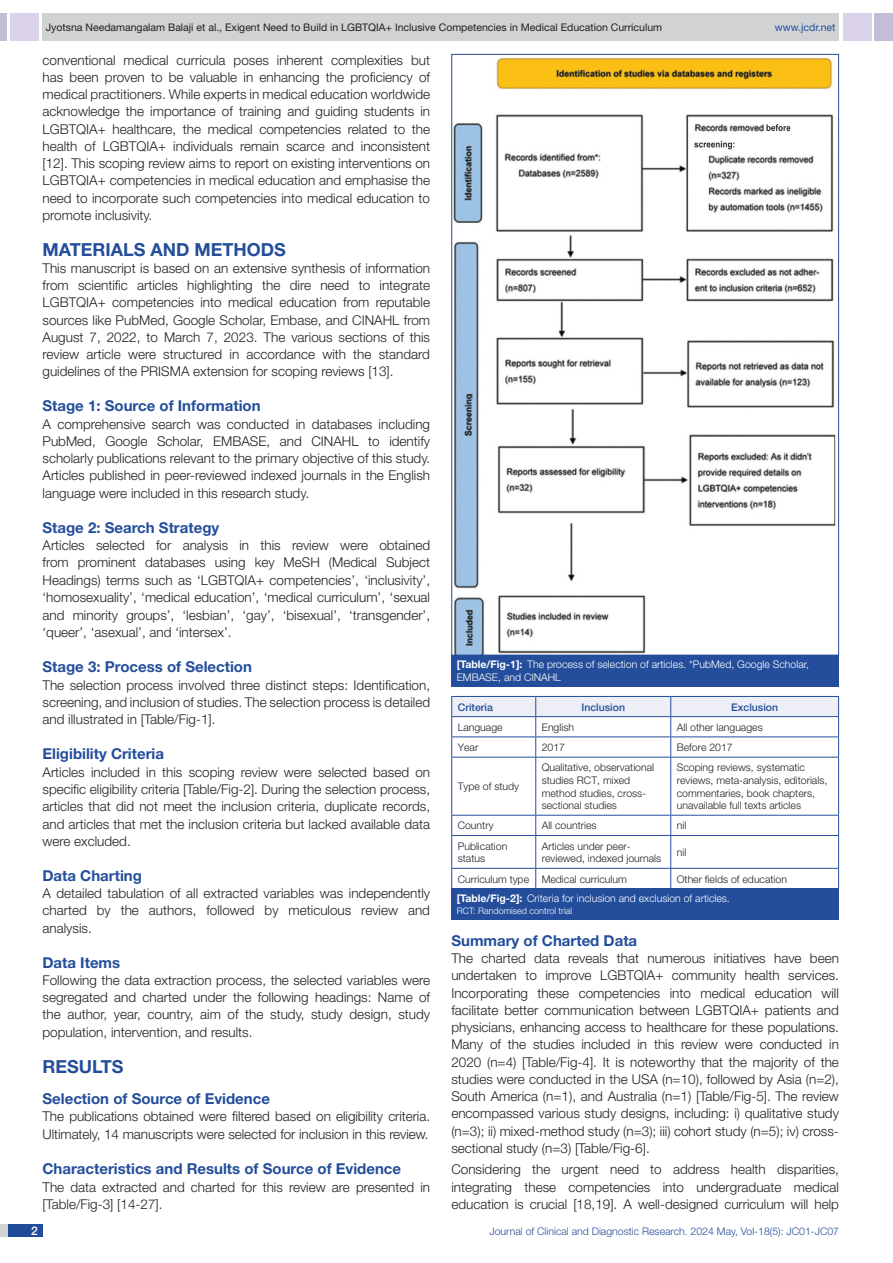
<style>
.page{position:relative;width:893px;height:1263px;background:#fff}
.page>*{position:absolute;margin:0;border:0;box-sizing:border-box;transform-origin:0 0}
.Heading{font:700 18px "Helvetica Neue";color:#244e9b}
.HEAD_2{font:700 15px "Helvetica Neue";color:#244e9b}
.Body_text{font:300 13.5px/17.2px "Helvetica Neue";color:#231f20;text-align:justify}
.t1{font:500 12px "Helvetica Neue";color:#fff}
.tb_txt{font:300 10.5px/12.6px "Helvetica Neue";color:#231f20}
.TABLE_FIG{font:300 10.5px/12.6px "Helvetica Neue";color:#fff}
.t2{font:10.5px "Helvetica Neue";color:#231f20}
.t3{font:300 10.5px "Helvetica Neue";color:#244e9b}
.tb_head{font:500 10.5px "Helvetica Neue";color:#244e9b}
.t4{font:10.5px "Helvetica Neue";color:#244e9b}
.TABLE_FIG-2{font:300 9px "Helvetica Neue";color:#fff}
.s1{font-weight:700}
</style>
<div class="page">
<div style="left:0;top:13px;width:7px;height:28px;background:#c2bed7"></div>
<div style="left:10px;top:13px;width:29px;height:28px;background:#d9d2e8"></div>
<div style="left:43px;top:13px;width:796px;height:28px;background:#d1d2d4"></div>
<div style="left:875px;top:13px;width:18px;height:28px;background:#c2bed7"></div>
<div style="left:843px;top:13px;width:29px;height:28px;background:#d9d2e8"></div>
<div style="left:0;top:1224px;width:43px;height:13px;background:#d1d2d4"></div>
<div style="left:8px;top:1224px;width:35px;height:13px;background:#214c99"></div>
<img style="left:453px;top:58px;width:383px;height:595px">
<div style="left:451px;top:655px;width:388px;height:31px;background:#244e9b"></div>
<svg style="left:451px;top:696px;width:388px;height:61px"></svg>
<hr style="left:451px;top:757px;width:85px;height:1px;background:#244e9b">
<hr style="left:451px;top:757px;width:1px;height:58px;background:#244e9b">
<hr style="left:536px;top:757px;width:135px;height:1px;background:#244e9b">
<hr style="left:535px;top:757px;width:1px;height:58px;background:#244e9b">
<hr style="left:671px;top:757px;width:168px;height:1px;background:#244e9b">
<hr style="left:670px;top:757px;width:1px;height:58px;background:#244e9b">
<hr style="left:838px;top:757px;width:1px;height:58px;background:#244e9b">
<hr style="left:451px;top:815px;width:85px;height:1px;background:#244e9b">
<svg style="left:451px;top:815px;width:1px;height:20px"></svg>
<hr style="left:536px;top:815px;width:135px;height:1px;background:#244e9b">
<svg style="left:535px;top:815px;width:1px;height:20px"></svg>
<hr style="left:671px;top:815px;width:168px;height:1px;background:#244e9b">
<svg style="left:670px;top:815px;width:1px;height:20px"></svg>
<svg style="left:838px;top:815px;width:1px;height:20px"></svg>
<hr style="left:451px;top:835px;width:85px;height:1px;background:#244e9b">
<hr style="left:451px;top:836px;width:1px;height:32px;background:#244e9b">
<hr style="left:536px;top:835px;width:135px;height:1px;background:#244e9b">
<hr style="left:535px;top:836px;width:1px;height:32px;background:#244e9b">
<hr style="left:671px;top:835px;width:168px;height:1px;background:#244e9b">
<hr style="left:670px;top:836px;width:1px;height:32px;background:#244e9b">
<hr style="left:838px;top:836px;width:1px;height:32px;background:#244e9b">
<hr style="left:451px;top:868px;width:85px;height:1px;background:#244e9b">
<svg style="left:451px;top:869px;width:1px;height:19px"></svg>
<hr style="left:536px;top:868px;width:135px;height:1px;background:#244e9b">
<svg style="left:535px;top:869px;width:1px;height:19px"></svg>
<hr style="left:671px;top:868px;width:168px;height:1px;background:#244e9b">
<svg style="left:670px;top:869px;width:1px;height:19px"></svg>
<svg style="left:838px;top:869px;width:1px;height:19px"></svg>
<div style="left:451px;top:888px;width:388px;height:32px;background:#244e9b"></div>
<p class="t2" style="left:46px;top:21px;width:618px">Jyotsna Needamangalam Balaji et al., Exigent Need to Build in LGBTQIA+ Inclusive Competencies in Medical Education Curriculum</p>
<p class="t4" style="left:775px;top:21px;width:62px">www.jcdr.net</p>
<p class="Body_text" style="left:43px;top:51px;width:389px">conventional medical curricula poses inherent complexities but has been proven to be valuable in enhancing the proficiency of medical practitioners. While experts in medical education worldwide acknowledge the importance of training and guiding students in LGBTQIA+ healthcare, the medical competencies related to the health of LGBTQIA+ individuals remain scarce and inconsistent [12]. This scoping review aims to report on existing interventions on LGBTQIA+ competencies in medical education and emphasise the need to incorporate such competencies into medical education to promote inclusivity.</p>
<p class="Heading" style="left:43px;top:238px;width:245px">MATERIALS AND METHODS</p>
<p class="Body_text" style="left:43px;top:259px;width:389px">This manuscript is based on an extensive synthesis of information from scientific articles highlighting the dire need to integrate LGBTQIA+ competencies into medical education from reputable sources like PubMed, Google Scholar, Embase, and CINAHL from August 7, 2022, to March 7, 2023. The various sections of this review article were structured in accordance with the standard guidelines of the PRISMA extension for scoping reviews [13].</p>
<p class="HEAD_2" style="left:43px;top:397px;width:220px">Stage 1: Source of Information</p>
<p class="Body_text" style="left:43px;top:415px;width:389px">A comprehensive search was conducted in databases including PubMed, Google Scholar, EMBASE, and CINAHL to identify scholarly publications relevant to the primary objective of this study.<br>Articles published in peer-reviewed indexed journals in the English language were included in this research study.</p>
<p class="HEAD_2" style="left:43px;top:518px;width:178px">Stage 2: Search Strategy</p>
<p class="Body_text" style="left:43px;top:536px;width:389px">Articles selected for analysis in this review were obtained from prominent databases using key MeSH (Medical Subject Headings) terms such as ‘LGBTQIA+ competencies’, ‘inclusivity’, ‘homosexuality’, ‘medical education’, ‘medical curriculum’, ‘sexual and minority groups’, ‘lesbian’, ‘gay’, ‘bisexual’, ‘transgender’, ‘queer’, ‘asexual’, and ‘intersex’.</p>
<p class="HEAD_2" style="left:43px;top:657px;width:211px">Stage 3: Process of Selection</p>
<p class="Body_text" style="left:43px;top:676px;width:389px">The selection process involved three distinct steps: Identification, screening, and inclusion of studies. The selection process is detailed and illustrated in [Table/Fig-1].</p>
<p class="HEAD_2" style="left:43px;top:745px;width:123px">Eligibility Criteria</p>
<p class="Body_text" style="left:43px;top:763px;width:389px">Articles included in this scoping review were selected based on specific eligibility criteria [Table/Fig-2]. During the selection process, articles that did not meet the inclusion criteria, duplicate records, and articles that met the inclusion criteria but lacked available data were excluded.</p>
<p class="HEAD_2" style="left:43px;top:866px;width:101px">Data Charting</p>
<p class="Body_text" style="left:43px;top:884px;width:389px">A detailed tabulation of all extracted variables was independently charted by the authors, followed by meticulous review and analysis.</p>
<p class="HEAD_2" style="left:43px;top:953px;width:79px">Data Items</p>
<p class="Body_text" style="left:43px;top:971px;width:389px">Following the data extraction process, the selected variables were segregated and charted under the following headings: Name of the author, year, country, aim of the study, study design, study population, intervention, and results.</p>
<p class="Heading" style="left:43px;top:1055px;width:83px">RESULTS</p>
<p class="HEAD_2" style="left:43px;top:1089px;width:229px">Selection of Source of Evidence</p>
<p class="Body_text" style="left:43px;top:1107px;width:389px">The publications obtained were filtered based on eligibility criteria.<br>Ultimately, 14 manuscripts were selected for inclusion in this review.</p>
<p class="HEAD_2" style="left:43px;top:1160px;width:360px">Characteristics and Results of Source of Evidence</p>
<p class="Body_text" style="left:43px;top:1178px;width:389px">The data extracted and charted for this review are presented in [Table/Fig-3] [14-27].</p>
<p class="TABLE_FIG" style="left:457px;top:658px;width:354px"><span class="s1">[Table/Fig-1]:</span> The process of selection of articles. *PubMed, Google Scholar,<br>EMBASE, and CINAHL</p>
<p class="tb_head" style="left:458px;top:701px;width:37px">Criteria</p>
<p class="tb_head" style="left:581px;top:701px;width:45px">Inclusion</p>
<p class="tb_head" style="left:731px;top:701px;width:48px">Exclusion</p>
<p class="tb_txt" style="left:458px;top:721px;width:46px">Language</p>
<p class="tb_txt" style="left:542px;top:721px;width:34px">English</p>
<p class="tb_txt" style="left:677px;top:721px;width:87px">All other languages</p>
<p class="tb_txt" style="left:458px;top:741px;width:22px">Year</p>
<p class="tb_txt" style="left:542px;top:741px;width:25px">2017</p>
<p class="tb_txt" style="left:677px;top:741px;width:58px">Before 2017</p>
<p class="tb_txt" style="left:458px;top:780px;width:63px">Type of study</p>
<p class="tb_txt" style="left:542px;top:761px;width:114px">Qualitative, observational studies RCT, mixed method studies, cross&shy;sectional studies</p>
<p class="tb_txt" style="left:677px;top:761px;width:152px">Scoping reviews, systematic reviews, meta-analysis, editorials, commentaries, book chapters, unavailable full texts articles</p>
<p class="tb_txt" style="left:458px;top:819px;width:37px">Country</p>
<p class="tb_txt" style="left:542px;top:819px;width:56px">All countries</p>
<p class="tb_txt" style="left:677px;top:819px;width:11px">nil</p>
<p class="tb_txt" style="left:458px;top:839px;width:51px">Publication status</p>
<p class="tb_txt" style="left:542px;top:839px;width:121px">Articles under peer&shy;reviewed, indexed journals</p>
<p class="tb_txt" style="left:677px;top:846px;width:11px">nil</p>
<p class="tb_txt" style="left:458px;top:872px;width:73px">Curriculum type</p>
<p class="tb_txt" style="left:542px;top:872px;width:86px">Medical curriculum</p>
<p class="tb_txt" style="left:677px;top:872px;width:112px">Other fields of education</p>
<p class="TABLE_FIG" style="left:457px;top:891px;width:275px"><span class="s1">[Table/Fig-2]:</span> Criteria for inclusion and exclusion of articles.</p>
<p class="TABLE_FIG-2" style="left:457px;top:906px;width:117px">RCT: Randomised control trial</p>
<p class="HEAD_2" style="left:451px;top:931px;width:187px">Summary of Charted Data</p>
<p class="Body_text" style="left:451px;top:949px;width:389px">The charted data reveals that numerous initiatives have been undertaken to improve LGBTQIA+ community health services.<br>Incorporating these competencies into medical education will facilitate better communication between LGBTQIA+ patients and physicians, enhancing access to healthcare for these populations.<br>Many of the studies included in this review were conducted in 2020 (n=4) [Table/Fig-4]. It is noteworthy that the majority of the studies were conducted in the USA (n=10), followed by Asia (n=2), South America (n=1), and Australia (n=1) [Table/Fig-5]. The review encompassed various study designs, including: i) qualitative study (n=3); ii) mixed-method study (n=3); iii) cohort study (n=5); iv) cross&shy;sectional study (n=3) [Table/Fig-6].</p>
<p class="Body_text" style="left:451px;top:1160px;width:389px">Considering the urgent need to address health disparities, integrating these competencies into undergraduate medical education is crucial [18,19]. A well-designed curriculum will help</p>
<p class="t1" style="left:31px;top:1223px;width:8px">2</p>
<p class="t3" style="left:489px;top:1225px;width:351px">Journal of Clinical and Diagnostic Research. 2024 May, Vol-18(5): JC01-JC07</p>
</div>
